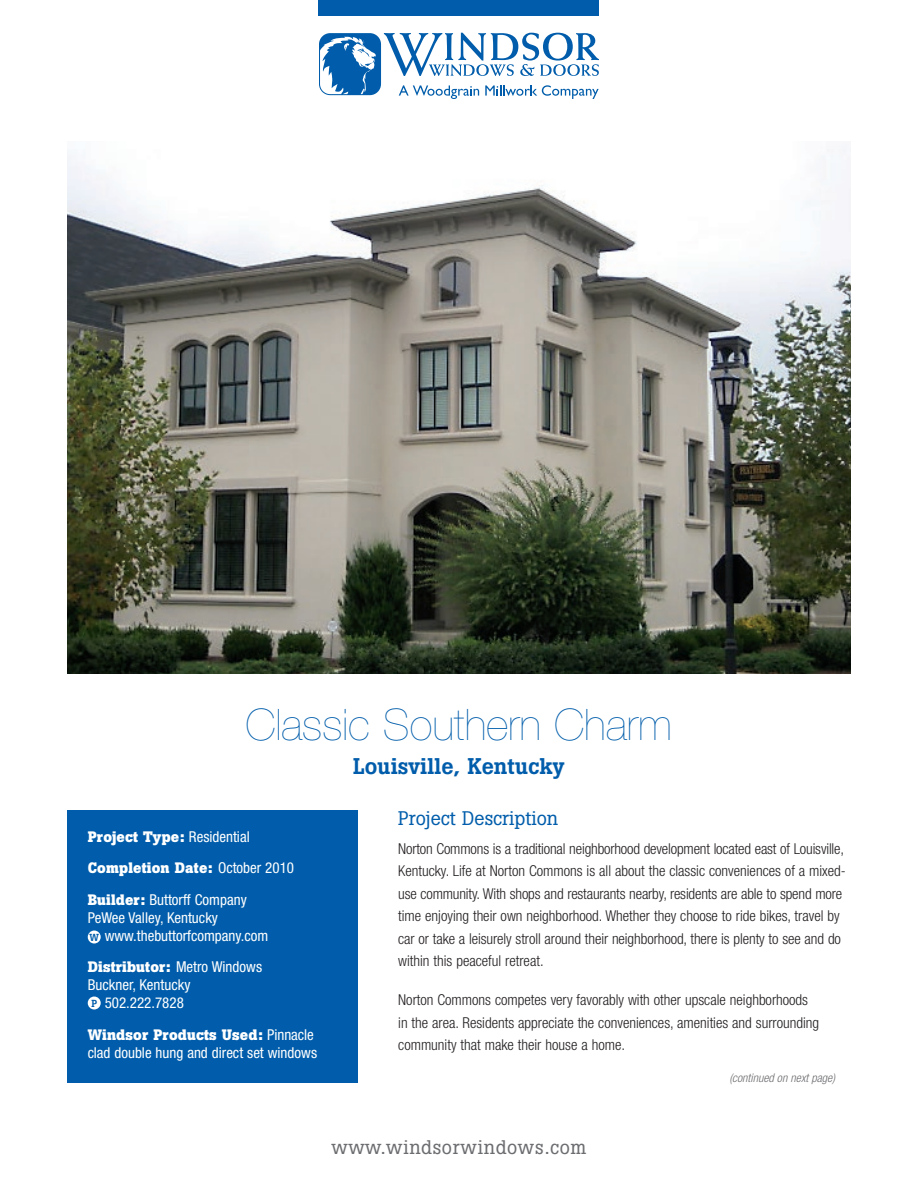
<style>
.page{position:relative;width:918px;height:1188px;background:#fff}
.page>*{position:absolute;margin:0;border:0;box-sizing:border-box;transform-origin:0 0}
.t1{font:200 43.5px "Helvetica Neue LT Std";color:#015dab}
.t2{font:500 22.5px "Boton";color:#015dab}
.t3{font:19.5px "Boton";letter-spacing:.03em;color:#6c6d70}
.t4{font:19.5px "Boton";color:#015dab}
.t5{font:300 condensed 15px/22.5px "Helvetica Neue LT Std";color:#231f20}
.t6{font:condensed 15px/18px "Helvetica Neue LT Std";color:#fff}
.t7{font:700 15px/31.5px "Boton";letter-spacing:.01em;color:#fff}
.t8{font:italic 300 condensed 12px "Helvetica Neue LT Std";color:#6c6d70}
.s1{font-family:"Helvetica Neue LT Std";font-weight:400;font-stretch:condensed}
.s2{font-family:"Boton";font-weight:700;font-stretch:normal}
.s3{font-family:"Boton";font-weight:500;font-stretch:normal;font-size:10.2px;color:#015dab}
</style>
<div class="page">
<svg style="left:319px;top:33px;width:280px;height:66px"></svg>
<div style="left:319px;top:0;width:280px;height:15px;background:#015dab"></div>
<div style="left:68px;top:810px;width:290px;height:272px;background:#015dab"></div>
<div style="left:88px;top:931px;width:13px;height:13px;background:#fff;border-radius:50%"></div>
<div style="left:88px;top:997px;width:13px;height:13px;background:#fff;border-radius:50%"></div>
<img style="left:68px;top:147px;width:782px;height:527px">
<h1 class="t1" style="left:246px;top:699px;width:428px">Classic Southern Charm</h1>
<h2 class="t2" style="left:353px;top:752px;width:213px">Louisville, Kentucky</h2>
<h3 class="t4" style="left:398px;top:806px;width:162px">Project Description</h3>
<p class="t5" style="left:398px;top:837px;width:449px">Norton Commons is a traditional neighborhood development located east of Louisville, Kentucky. Life at Norton Commons is all about the classic conveniences of a mixed&shy;use community. With shops and restaurants nearby, residents are able to spend more time enjoying their own neighborhood. Whether they choose to ride bikes, travel by car or take a leisurely stroll around their neighborhood, there is plenty to see and do within this peaceful retreat.</p>
<p class="t5" style="left:398px;top:988px;width:422px">Norton Commons competes very favorably with other upscale neighborhoods in the area. Residents appreciate the conveniences, amenities and surrounding community that make their house a home.</p>
<p class="t7" style="left:88px;top:821px;width:208px">Project Type: <span class="s1">Residential<br></span>Completion Date: <span class="s1">October 2010</span></p>
<p class="t6" style="left:88px;top:890px;width:182px"><span class="s2">Builder:</span> Buttorff Company<br>PeWee Valley, Kentucky<br><span class="s3">W</span> www.thebuttorfcompany.com</p>
<p class="t7" style="left:88px;top:951px;width:176px">Distributor: <span class="s1">Metro Windows</span></p>
<p class="t6" style="left:88px;top:976px;width:104px">Buckner, Kentucky<br><span class="s3">P</span> 502.222.7828</p>
<p class="t7" style="left:88px;top:1019px;width:228px">Windsor Products Used: <span class="s1">Pinnacle</span></p>
<p class="t6" style="left:88px;top:1043px;width:231px">clad double hung and direct set windows</p>
<h3 class="t3" style="left:332px;top:1136px;width:256px">www.windsorwindows.com</h3>
<p class="t8" style="left:730px;top:1071px;width:107px">(continued on next page)</p>
</div>
